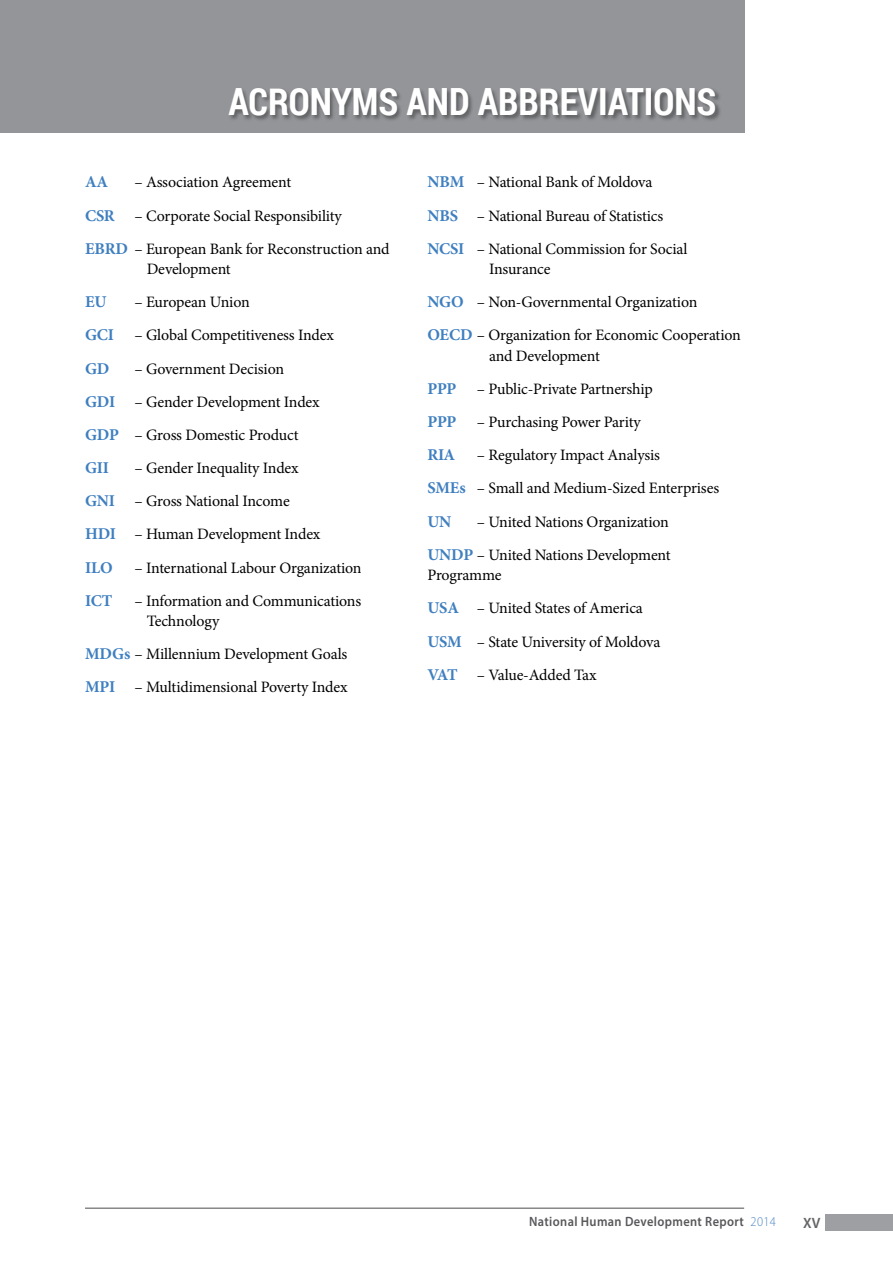
<style>
.page{position:relative;width:893px;height:1263px;background:#fff}
.page>*{position:absolute;margin:0;border:0;box-sizing:border-box;transform-origin:0 0}
.t1{font:700 37.5px "Roboto Condensed";color:#fff}
.t2{font:700 16.5px "Minion Pro";letter-spacing:-.01em;color:#3f7fc0}
.t3{font:15.9px/33.2px "Minion Pro";letter-spacing:-.01em;color:#000}
.t4{font:600 15px "Myriad Pro";color:#626466;scale:.96 1}
.t5{font:600 13.5px "Myriad Pro";letter-spacing:.03em;color:#58585b;scale:.92 1}
.s1{font-weight:700;font-size:16.5px;color:#3f7fc0}
.s2{font-weight:300;color:#4e85c3}
</style>
<div class="page">
<div style="left:825px;top:1214px;width:68px;height:16px;background:#9d9fa2"></div>
<hr style="left:85px;top:1208px;width:659px;height:1px;background:#4c4c4e">
<div style="left:0;top:0;width:744px;height:133px;background:#939598"></div>
<div style="left:228px;top:88px;width:494px;height:34px;background:#000;opacity:.35"></div>
<h1 class="t1" style="left:228px;top:76px;width:490px">ACRONYMS AND ABBREVIATIONS</h1>
<p class="t2" style="left:85px;top:170px;width:25px">AA</p>
<p class="t3" style="left:85px;top:166px;width:306px;text-indent:50px">– Association Agreement<br><span class="s1">CSR</span> – Corporate Social Responsibility<br><span class="s1">EBRD</span> – European Bank for Reconstruction and</p>
<p class="t3" style="left:147px;top:253px;width:86px">Development</p>
<p class="t2" style="left:85px;top:290px;width:23px">EU</p>
<p class="t3" style="left:85px;top:286px;width:250px;text-indent:50px">– European Union<br><span class="s1">GCI</span> – Global Competitiveness Index</p>
<p class="t2" style="left:85px;top:357px;width:26px">GD</p>
<p class="t3" style="left:85px;top:352px;width:236px;text-indent:50px">– Government Decision<br><span class="s1">GDI</span> – Gender Development Index<br><span class="s1">GDP</span> – Gross Domestic Product</p>
<p class="t2" style="left:85px;top:456px;width:26px">GII</p>
<p class="t3" style="left:85px;top:451px;width:237px;text-indent:50px">– Gender Inequality Index<br><span class="s1">GNI</span> – Gross National Income<br><span class="s1">HDI</span> – Human Development Index</p>
<p class="t2" style="left:85px;top:556px;width:29px">ILO</p>
<p class="t3" style="left:135px;top:551px;width:229px">– International Labour Organization</p>
<p class="t2" style="left:85px;top:589px;width:29px">ICT</p>
<p class="t3" style="left:147px;top:590px;width:216px;line-height:20.4px;text-indent:-12px">– Information and Communications<br>Technology</p>
<p class="t3" style="left:85px;top:638px;width:264px"><span class="s1">MDGs</span> – Millennium Development Goals<br><span class="s1">MPI</span> – Multidimensional Poverty Index</p>
<p class="t3" style="left:427px;top:166px;width:262px"><span class="s1">NBM</span> – National Bank of Moldova<br><span class="s1">NBS</span> – National Bureau of Statistics<br><span class="s1">NCSI</span> – National Commission for Social</p>
<p class="t3" style="left:427px;top:253px;width:315px;text-indent:62px">Insurance<br><span class="s1">NGO</span> – Non-Governmental Organization<br><span class="s1">OECD</span> – Organization for Economic Cooperation</p>
<p class="t3" style="left:427px;top:339px;width:227px;text-indent:62px">and Development<br><span class="s1">PPP</span> – Public-Private Partnership<br><span class="s1">PPP</span> – Purchasing Power Parity</p>
<p class="t2" style="left:427px;top:443px;width:29px">RIA</p>
<p class="t3" style="left:427px;top:439px;width:293px;text-indent:49px">– Regulatory Impact Analysis<br><span class="s1">SMEs</span> – Small and Medium-Sized Enterprises</p>
<p class="t2" style="left:427px;top:510px;width:26px">UN</p>
<p class="t3" style="left:427px;top:505px;width:245px;text-align:right">– United Nations Organization<br><span class="s1">UNDP</span> – United Nations Development</p>
<p class="t3" style="left:427px;top:559px;width:234px">Programme<br><span class="s1">USA</span> – United States of America<br><span class="s1">USM</span> – State University of Moldova<br><span class="s1">VAT</span> – Value-Added Tax</p>
<p class="t5" style="left:529px;top:1212px;width:270px">National Human Development Report <span class="s2">2014</span></p>
<p class="t4" style="left:803px;top:1213px;width:20px">XV</p>
</div>
